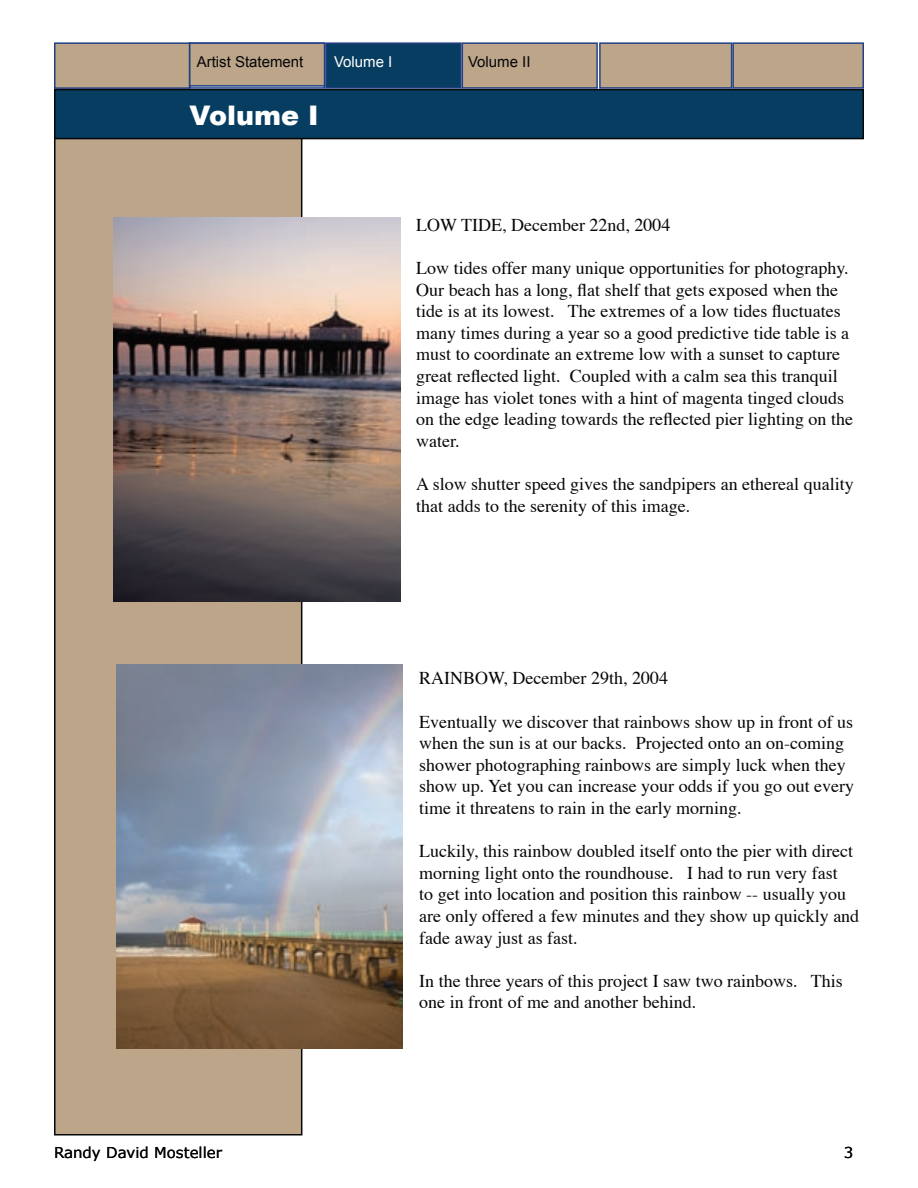
<style>
.page{position:relative;width:918px;height:1188px;background:#fff}
.page>*{position:absolute;margin:0;border:0;box-sizing:border-box;transform-origin:0 0}
.t1{font:900 27px "Arial";color:#fff}
.t2{font:18px/21.6px "Times";color:#050607}
.t3{font:15px "Arial";color:#050607}
.t4{font:15px "Verdana";color:#050607}
.t5{font:15px "Arial";color:#fff}
</style>
<div class="page">
<div style="left:55px;top:117px;width:247px;height:1018px;background:#bca589"></div>
<div style="left:55px;top:43px;width:135px;height:45px;background:#bca589"></div>
<div style="left:54px;top:42px;width:136px;height:47px;border:2px solid #224084"></div>
<div style="left:55px;top:90px;width:808px;height:49px;background:#073d60"></div>
<div style="left:54px;top:89px;width:810px;height:50px;border:2px solid #050607"></div>
<div style="left:189px;top:42px;width:136px;height:47px;border:2px solid #224084"></div>
<div style="left:462px;top:43px;width:135px;height:45px;background:#bca589"></div>
<div style="left:462px;top:42px;width:136px;height:47px;border:2px solid #224084"></div>
<div style="left:600px;top:43px;width:132px;height:45px;background:#bca589"></div>
<div style="left:599px;top:42px;width:133px;height:47px;border:2px solid #224084"></div>
<div style="left:733px;top:43px;width:130px;height:45px;background:#bca589"></div>
<div style="left:732px;top:42px;width:132px;height:47px;border:2px solid #224084"></div>
<div style="left:326px;top:43px;width:135px;height:45px;background:#073d60"></div>
<div style="left:325px;top:42px;width:137px;height:47px;border:2px solid #224084"></div>
<div style="left:190px;top:43px;width:135px;height:43px;background:#bca589"></div>
<div style="left:189px;top:42px;width:136px;height:45px;border:2px solid #224084"></div>
<img style="left:114px;top:217px;width:287px;height:385px">
<img style="left:116px;top:664px;width:287px;height:384px">
<p class="t3" style="left:197px;top:54px;width:108px">Artist Statement</p>
<p class="t5" style="left:334px;top:54px;width:60px">Volume I</p>
<h1 class="t1" style="left:190px;top:100px;width:131px">Volume I</h1>
<p class="t3" style="left:468px;top:54px;width:64px">Volume II</p>
<p class="t2" style="left:416px;top:215px;width:256px">LOW TIDE, December 22nd, 2004</p>
<p class="t2" style="left:416px;top:258px;width:438px">Low tides offer many unique opportunities for photography.<br>Our beach has a long, flat shelf that gets exposed when the tide is at its lowest. The extremes of a low tides fluctuates many times during a year so a good predictive tide table is a must to coordinate an extreme low with a sunset to capture great reflected light. Coupled with a calm sea this tranquil image has violet tones with a hint of magenta tinged clouds on the edge leading towards the reflected pier lighting on the water.</p>
<p class="t2" style="left:416px;top:474px;width:439px">A slow shutter speed gives the sandpipers an ethereal quality that adds to the serenity of this image.</p>
<p class="t2" style="left:419px;top:669px;width:250px">RAINBOW, December 29th, 2004</p>
<p class="t2" style="left:419px;top:712px;width:436px">Eventually we discover that rainbows show up in front of us when the sun is at our backs. Projected onto an on-coming shower photographing rainbows are simply luck when they show up. Yet you can increase your odds if you go out every time it threatens to rain in the early morning.</p>
<p class="t2" style="left:419px;top:841px;width:442px">Luckily, this rainbow doubled itself onto the pier with direct morning light onto the roundhouse. I had to run very fast<br>to get into location and position this rainbow -- usually you are only offered a few minutes and they show up quickly and fade away just as fast.</p>
<p class="t2" style="left:419px;top:971px;width:425px">In the three years of this project I saw two rainbows. This one in front of me and another behind.</p>
<p class="t4" style="left:54px;top:1143px;width:170px">Randy David Mosteller</p>
<p class="t4" style="left:844px;top:1143px;width:11px">3</p>
</div>
